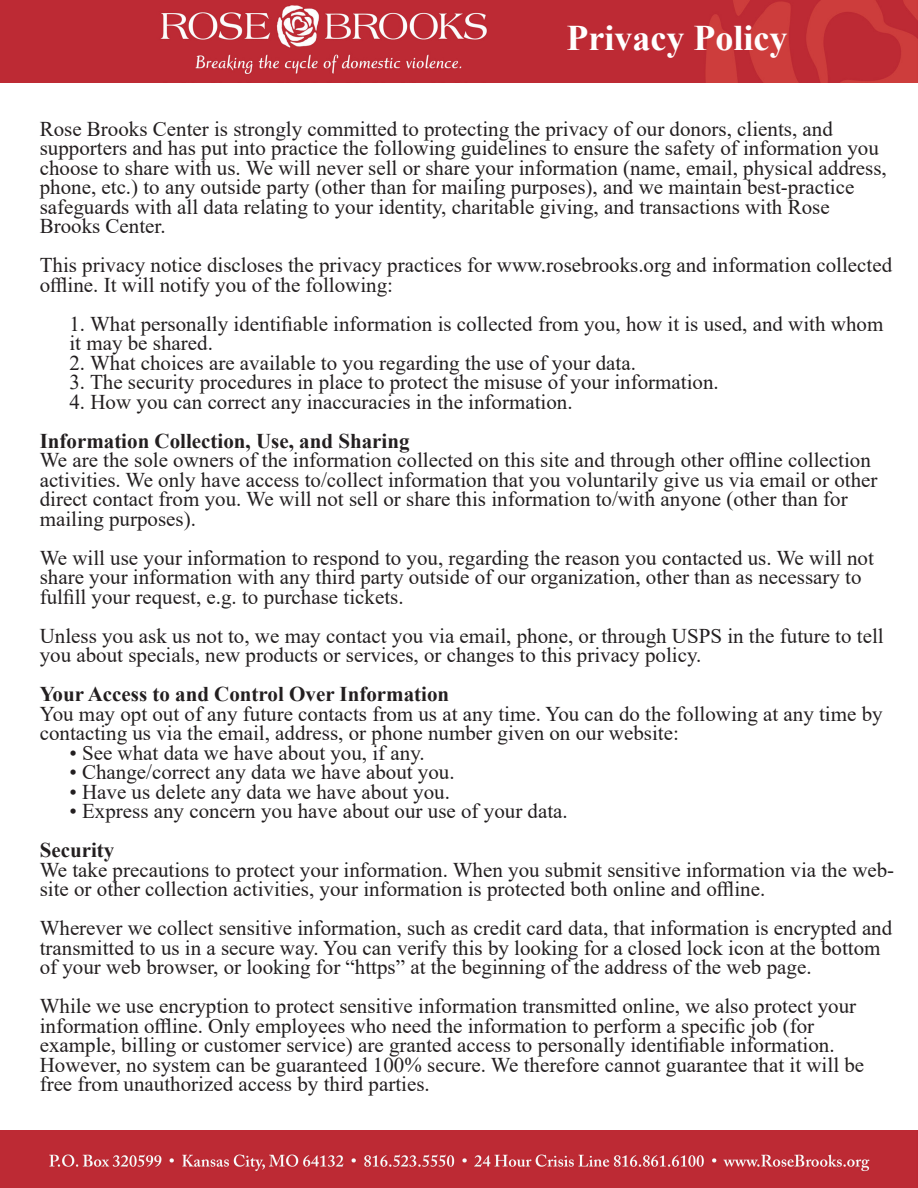
<style>
.page{position:relative;width:918px;height:1188px;background:#fff}
.page>*{position:absolute;margin:0;border:0;box-sizing:border-box;transform-origin:0 0}
.t1{font:700 36px "Times New Roman";color:#fff}
.t2{font:21px/19.5px "Times New Roman";color:#231f20}
.t3{font:700 21px "Times New Roman";color:#231f20}
</style>
<div class="page">
<img style="left:0;top:0;width:918px;height:83px">
<img style="left:0;top:1130px;width:918px;height:58px">
<p class="t1" style="left:567px;top:12px;width:222px">Privacy Policy</p>
<p class="t2" style="left:40px;top:118px;width:849px">Rose Brooks Center is strongly committed to protecting the privacy of our donors, clients, and supporters and has put into practice the following guidelines to ensure the safety of information you choose to share with us. We will never sell or share your information (name, email, physical address, phone, etc.) to any outside party (other than for mailing purposes), and we maintain best-practice safeguards with all data relating to your identity, charitable giving, and transactions with Rose Brooks Center.</p>
<p class="t2" style="left:40px;top:255px;width:854px">This privacy notice discloses the privacy practices for www.rosebrooks.org and information collected</p>
<p class="t2" style="left:40px;top:274px;width:355px">offline. It will notify you of the following:</p>
<p class="t2" style="left:69px;top:313px;width:815px">1. What personally identifiable information is collected from you, how it is used, and with whom it may be shared.</p>
<p class="t2" style="left:69px;top:352px;width:568px">2. What choices are available to you regarding the use of your data.</p>
<p class="t2" style="left:69px;top:372px;width:651px">3. The security procedures in place to protect the misuse of your information.</p>
<p class="t2" style="left:69px;top:391px;width:505px">4. How you can correct any inaccuracies in the information.</p>
<p class="t3" style="left:40px;top:425px;width:371px">Information Collection, Use, and Sharing</p>
<p class="t2" style="left:40px;top:450px;width:833px">We are the sole owners of the information collected on this site and through other offline collection</p>
<p class="t2" style="left:40px;top:469px;width:839px">activities. We only have access to/collect information that you voluntarily give us via email or other direct contact from you. We will not sell or share this information to/with anyone (other than for mailing purposes).</p>
<p class="t2" style="left:40px;top:547px;width:836px">We will use your information to respond to you, regarding the reason you contacted us. We will not share your information with any third party outside of our organization, other than as necessary to fulfill your request, e.g. to purchase tickets.</p>
<p class="t2" style="left:40px;top:625px;width:846px">Unless you ask us not to, we may contact you via email, phone, or through USPS in the future to tell you about specials, new products or services, or changes to this privacy policy.</p>
<p class="t3" style="left:40px;top:679px;width:411px">Your Access to and Control Over Information</p>
<p class="t2" style="left:40px;top:703px;width:845px">You may opt out of any future contacts from us at any time. You can do the following at any time by</p>
<p class="t2" style="left:40px;top:723px;width:641px">contacting us via the email, address, or phone number given on our website:</p>
<p class="t2" style="left:69px;top:742px;width:357px">• See what data we have about you, if any.</p>
<p class="t2" style="left:69px;top:762px;width:387px">• Change/correct any data we have about you.</p>
<p class="t2" style="left:69px;top:781px;width:382px">• Have us delete any data we have about you.</p>
<p class="t2" style="left:69px;top:801px;width:500px">• Express any concern you have about our use of your data.</p>
<p class="t3" style="left:40px;top:835px;width:76px">Security</p>
<p class="t2" style="left:40px;top:859px;width:856px">We take precautions to protect your information. When you submit sensitive information via the web&shy;site or other collection activities, your information is protected both online and offline.</p>
<p class="t2" style="left:40px;top:918px;width:854px">Wherever we collect sensitive information, such as credit card data, that information is encrypted and</p>
<p class="t2" style="left:40px;top:937px;width:842px">transmitted to us in a secure way. You can verify this by looking for a closed lock icon at the bottom of your web browser, or looking for “https” at the beginning of the address of the web page.</p>
<p class="t2" style="left:40px;top:996px;width:818px">While we use encryption to protect sensitive information transmitted online, we also protect your</p>
<p class="t2" style="left:40px;top:1015px;width:776px">information offline. Only employees who need the information to perform a specific job (for</p>
<p class="t2" style="left:40px;top:1035px;width:796px">example, billing or customer service) are granted access to personally identifiable information.</p>
<p class="t2" style="left:40px;top:1054px;width:826px">However, no system can be guaranteed 100% secure. We therefore cannot guarantee that it will be free from unauthorized access by third parties.</p>
</div>
